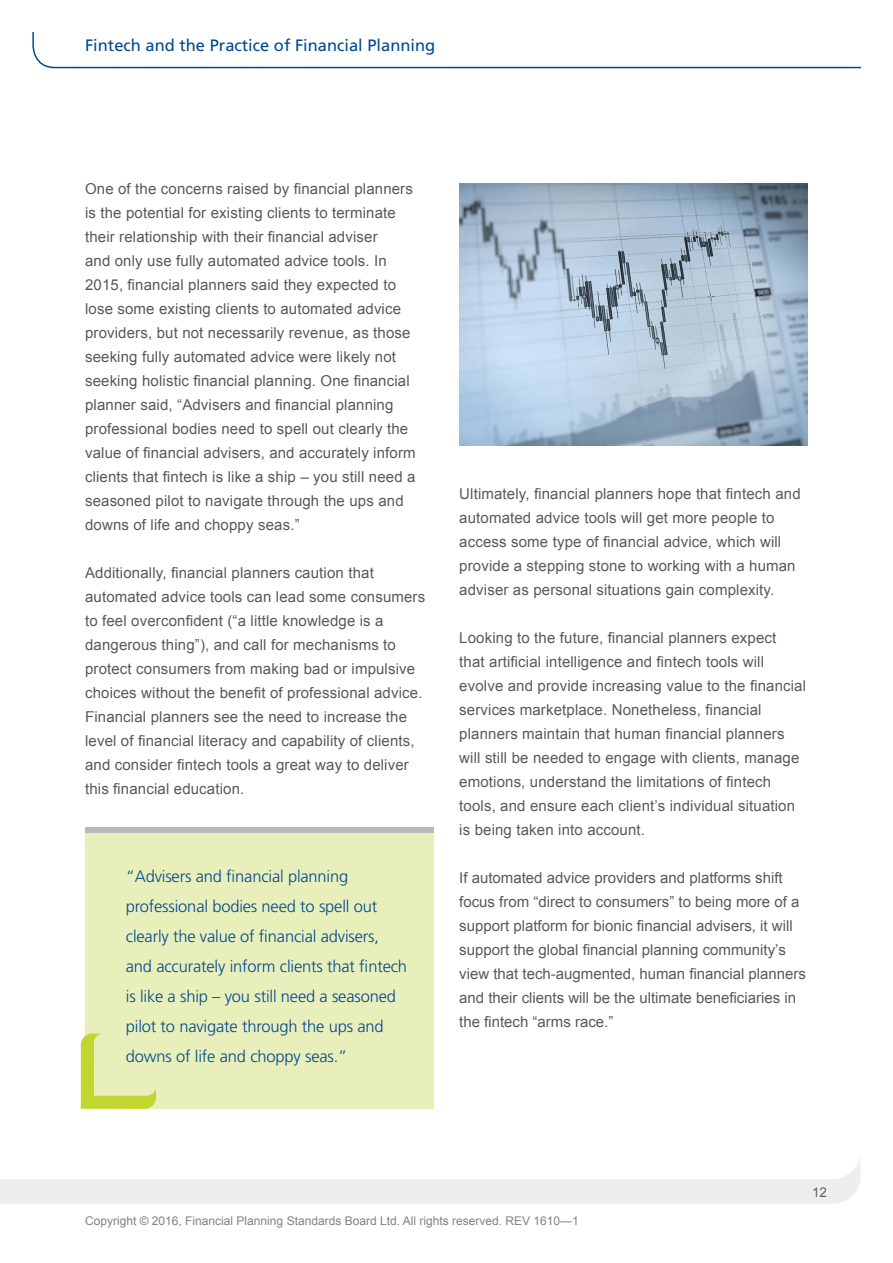
<style>
.page{position:relative;width:893px;height:1263px;background:#fff}
.page>*{position:absolute;margin:0;border:0;box-sizing:border-box;transform-origin:0 0}
.t1{font:300 16.5px/30px "Frutiger";letter-spacing:-.01em;color:#004990}
.t2{font:16.5px "Frutiger";color:#004990}
.t3{font:15px/24px "Arial";letter-spacing:.01em;color:#58595b}
.t4{font:13.5px "Arial";color:#616264}
.t5{font:12px "Arial";color:#808285}
</style>
<div class="page">
<svg style="left:0;top:1157px;width:861px;height:47px"></svg>
<svg style="left:32px;top:32px;width:829px;height:37px"></svg>
<div style="left:85px;top:833px;width:349px;height:276px;background:#e8efbb"></div>
<svg style="left:81px;top:1033px;width:75px;height:76px"></svg>
<div style="left:85px;top:828px;width:349px;height:5px;background:#b6b8ba"></div>
<img style="left:459px;top:183px;width:349px;height:262px">
<p class="t2" style="left:85px;top:36px;width:352px">Fintech and the Practice of Financial Planning</p>
<p class="t3" style="left:85px;top:177px;width:332px">One of the concerns raised by financial planners is the potential for existing clients to terminate their relationship with their financial adviser<br>and only use fully automated advice tools. In 2015, financial planners said they expected to lose some existing clients to automated advice providers, but not necessarily revenue, as those seeking fully automated advice were likely not seeking holistic financial planning. One financial planner said, “Advisers and financial planning professional bodies need to spell out clearly the value of financial advisers, and accurately inform clients that fintech is like a ship – you still need a seasoned pilot to navigate through the ups and downs of life and choppy seas.”</p>
<p class="t3" style="left:85px;top:561px;width:342px">Additionally, financial planners caution that automated advice tools can lead some consumers to feel overconfident (“a little knowledge is a dangerous thing”), and call for mechanisms to protect consumers from making bad or impulsive choices without the benefit of professional advice.<br>Financial planners see the need to increase the level of financial literacy and capability of clients, and consider fintech tools a great way to deliver this financial education.</p>
<p class="t1" style="left:126px;top:862px;width:283px">“Advisers and financial planning professional bodies need to spell out clearly the value of financial advisers, and accurately inform clients that fintech is like a ship – you still need a seasoned pilot to navigate through the ups and downs of life and choppy seas. ”</p>
<p class="t3" style="left:459px;top:482px;width:343px">Ultimately, financial planners hope that fintech and automated advice tools will get more people to access some type of financial advice, which will provide a stepping stone to working with a human adviser as personal situations gain complexity.</p>
<p class="t3" style="left:459px;top:626px;width:348px">Looking to the future, financial planners expect<br>that artificial intelligence and fintech tools will evolve and provide increasing value to the financial services marketplace. Nonetheless, financial planners maintain that human financial planners will still be needed to engage with clients, manage emotions, understand the limitations of fintech tools, and ensure each client’s individual situation is being taken into account.</p>
<p class="t3" style="left:459px;top:866px;width:348px">If automated advice providers and platforms shift focus from “direct to consumers” to being more of a support platform for bionic financial advisers, it will support the global financial planning community’s view that tech-augmented, human financial planners and their clients will be the ultimate beneficiaries in the fintech “arms race.”</p>
<p class="t5" style="left:85px;top:1213px;width:495px">Copyright © 2016, Financial Planning Standards Board Ltd. All rights reserved. REV 1610—1</p>
<p class="t4" style="left:812px;top:1183px;width:17px">12</p>
</div>
